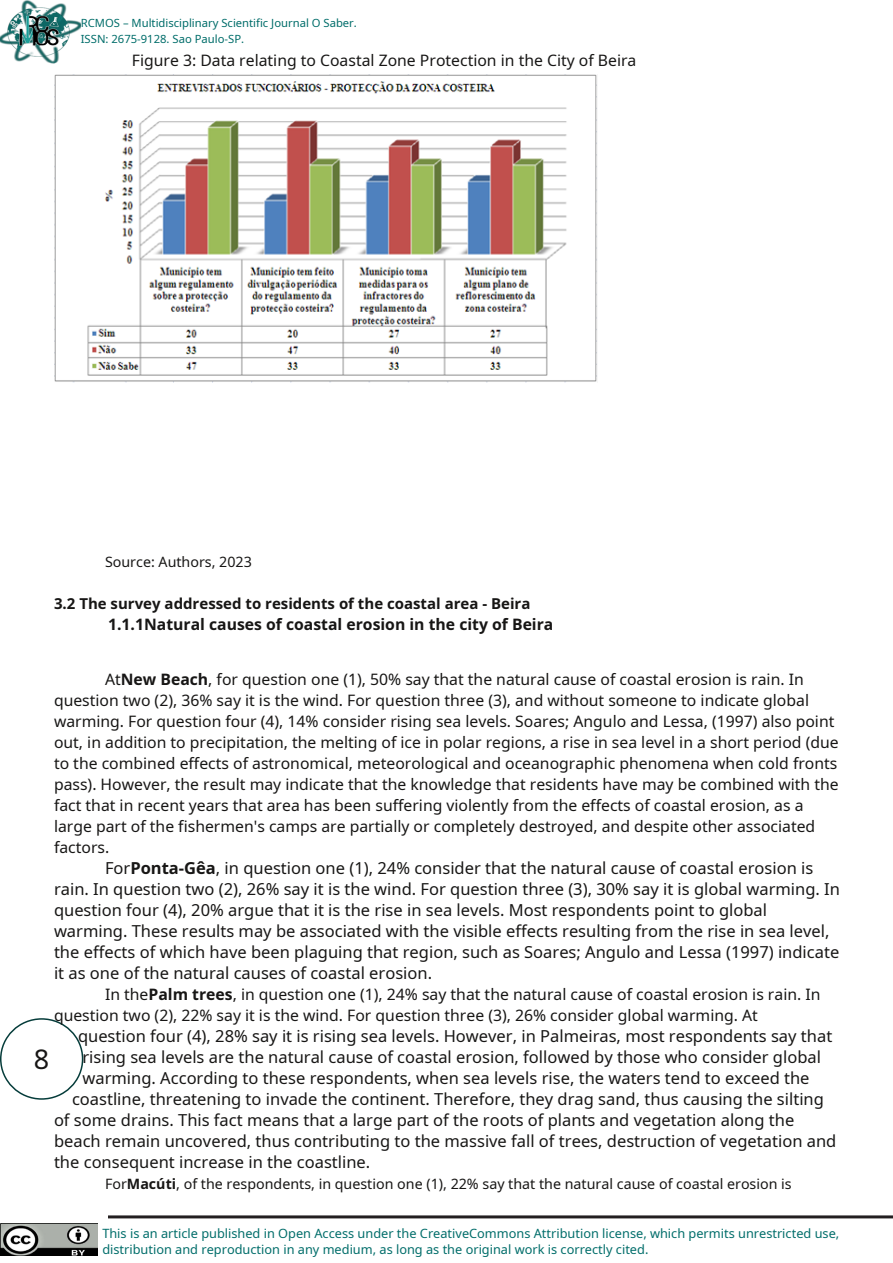
<style>
.page{position:relative;width:893px;height:1263px;background:#fff}
.page>*{position:absolute;margin:0;border:0;box-sizing:border-box;transform-origin:0 0}
.t1{font:27px "Noto Sans";color:#171615}
.t2{font:16.5px/21px "Noto Sans";color:#171615}
.t3{font:15.75px/21px "Noto Sans";color:#171615}
.t4{font:700 15.75px "Noto Sans";color:#171615}
.t5{font:700 15px "Noto Sans";color:#171615}
.t6{font:14.25px "Noto Sans";color:#171615}
.t7{font:12.75px/16.5px "Noto Sans";color:#006d6a}
.t8{font:11.25px/16.5px "Noto Sans";color:#006d6a}
.s1{font-weight:700}
</style>
<div class="page">
<img style="left:0;top:1224px;width:97px;height:32px">
<img style="left:0;top:0;width:81px;height:64px">
<div style="left:0;top:1018px;width:83px;height:82px;border:2px solid #053c3a;border-radius:50%"></div>
<hr style="left:108px;top:1215px;width:785px;height:3px;background:#231f20">
<img style="left:54px;top:75px;width:543px;height:308px">
<p class="t8" style="left:81px;top:14px;width:278px">RCMOS – Multidisciplinary Scientific Journal O Saber.<br>ISSN: 2675-9128. Sao Paulo-SP.</p>
<p class="t3" style="left:132px;top:50px;width:506px">Figure 3: Data relating to Coastal Zone Protection in the City of Beira</p>
<p class="t6" style="left:105px;top:551px;width:148px">Source: Authors, 2023</p>
<p class="t5" style="left:54px;top:593px;width:478px">3.2 The survey addressed to residents of the coastal area - Beira</p>
<p class="t4" style="left:108px;top:613px;width:447px">1.1.1Natural causes of coastal erosion in the city of Beira</p>
<p class="t3" style="left:54px;top:668px;width:786px;text-indent:51px">At<span class="s1">New Beach</span>, for question one (1), 50% say that the natural cause of coastal erosion is rain. In question two (2), 36% say it is the wind. For question three (3), and without someone to indicate global warming. For question four (4), 14% consider rising sea levels. Soares; Angulo and Lessa, (1997) also point out, in addition to precipitation, the melting of ice in polar regions, a rise in sea level in a short period (due to the combined effects of astronomical, meteorological and oceanographic phenomena when cold fronts pass). However, the result may indicate that the knowledge that residents have may be combined with the fact that in recent years that area has been suffering violently from the effects of coastal erosion, as a large part of the fishermen's camps are partially or completely destroyed, and despite other associated factors.</p>
<p class="t2" style="left:54px;top:857px;width:787px;text-indent:51px">For<span class="s1">Ponta-Gêa</span>, in question one (1), 24% consider that the natural cause of coastal erosion is rain. In question two (2), 26% say it is the wind. For question three (3), 30% say it is global warming. In question four (4), 20% argue that it is the rise in sea levels. Most respondents point to global warming. These results may be associated with the visible effects resulting from the rise in sea level, the effects of which have been plaguing that region, such as Soares; Angulo and Lessa (1997) indicate it as one of the natural causes of coastal erosion.</p>
<p class="t3" style="left:54px;top:983px;width:768px;text-indent:51px">In the<span class="s1">Palm trees</span>, in question one (1), 24% say that the natural cause of coastal erosion is rain. In question two (2), 22% say it is the wind. For question three (3), 26% consider global warming. At</p>
<p class="t2" style="left:78px;top:1025px;width:756px">question four (4), 28% say it is rising sea levels. However, in Palmeiras, most respondents say that</p>
<p class="t2" style="left:82px;top:1046px;width:740px">rising sea levels are the natural cause of coastal erosion, followed by those who consider global</p>
<p class="t2" style="left:82px;top:1067px;width:729px">warming. According to these respondents, when sea levels rise, the waters tend to exceed the</p>
<p class="t2" style="left:72px;top:1088px;width:753px">coastline, threatening to invade the continent. Therefore, they drag sand, thus causing the silting</p>
<p class="t2" style="left:54px;top:1109px;width:742px">of some drains. This fact means that a large part of the roots of plants and vegetation along the</p>
<p class="t2" style="left:54px;top:1130px;width:784px">beach remain uncovered, thus contributing to the massive fall of trees, destruction of vegetation and</p>
<p class="t2" style="left:54px;top:1151px;width:318px">the consequent increase in the coastline.</p>
<p class="t6" style="left:105px;top:1173px;width:688px">For<span class="s1">Macúti</span>, of the respondents, in question one (1), 22% say that the natural cause of coastal erosion is</p>
<h1 class="t1" style="left:34px;top:1040px;width:17px">8</h1>
<p class="t7" style="left:102px;top:1225px;width:738px">This is an article published in Open Access under the CreativeCommons Attribution license, which permits unrestricted use, distribution and reproduction in any medium, as long as the original work is correctly cited.</p>
</div>
